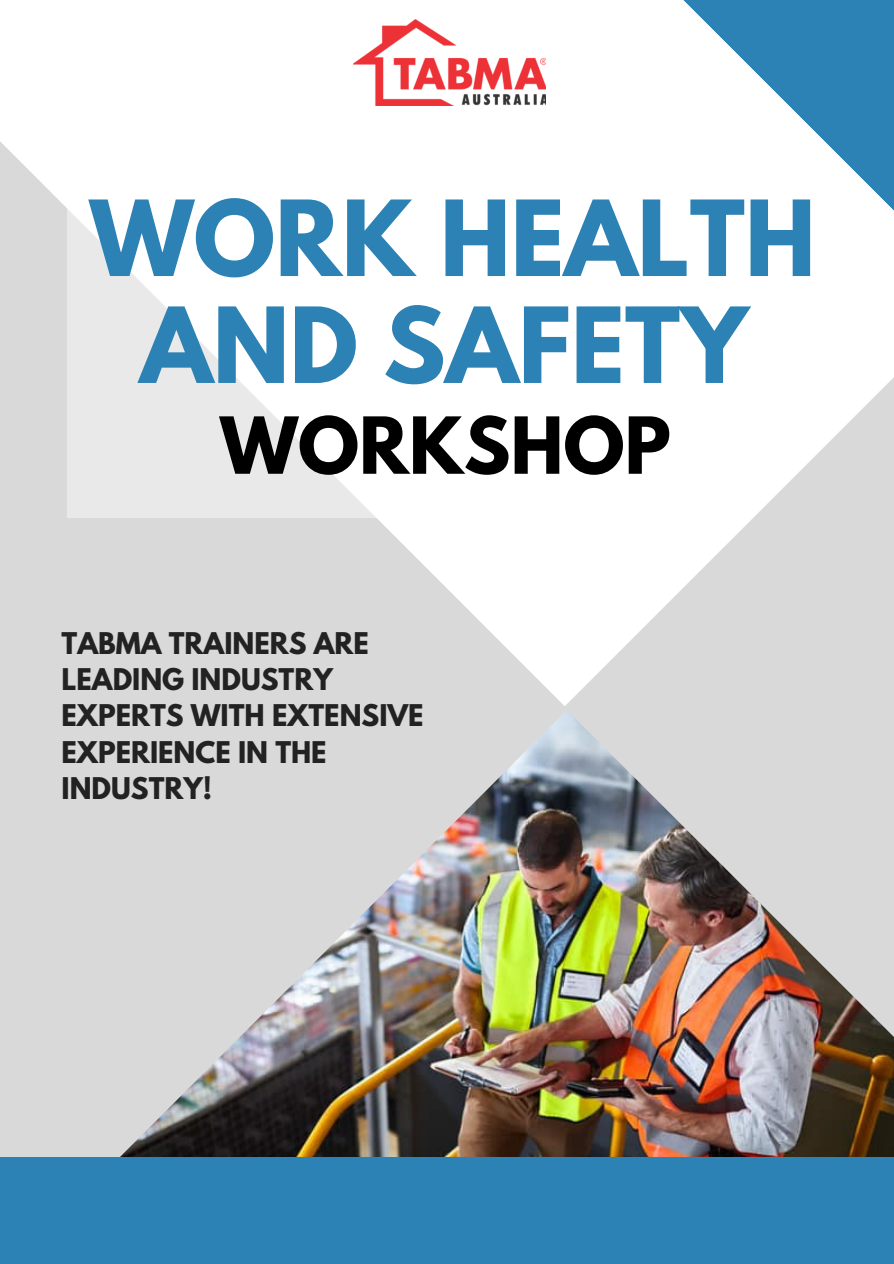
<style>
.page{position:relative;width:894px;height:1264px;background:#fff}
.page>*{position:absolute;margin:0;border:0;box-sizing:border-box;transform-origin:0 0}
.t1{font:700 92.7px/106.9px "League Spartan";color:#2c82b4;text-align:center}
.t2{font:700 69.6px "League Spartan";color:#000}
.t3{font:700 26.55px/36px "League Spartan";color:#222}
</style>
<div class="page">
<img style="left:0;top:141px;width:563px;height:1016px">
<div style="left:0;top:1157px;width:893px;height:106px;background:#2c82b4"></div>
<svg style="left:67px;top:141px;width:496px;height:376px"></svg>
<img style="left:353px;top:20px;width:192px;height:85px">
<svg style="left:683px;top:0;width:210px;height:210px"></svg>
<img style="left:563px;top:378px;width:330px;height:779px">
<h1 class="t1" style="left:90px;top:197px;width:727px">WORK HEALTH<br>AND SAFETY</h1>
<h2 class="t2" style="left:220px;top:411px;width:452px">WORKSHOP</h2>
<p class="t3" style="left:62px;top:629px;width:363px">TABMA TRAINERS ARE<br>LEADING INDUSTRY<br>EXPERTS WITH EXTENSIVE<br>EXPERIENCE IN THE<br>INDUSTRY!</p>
</div>
